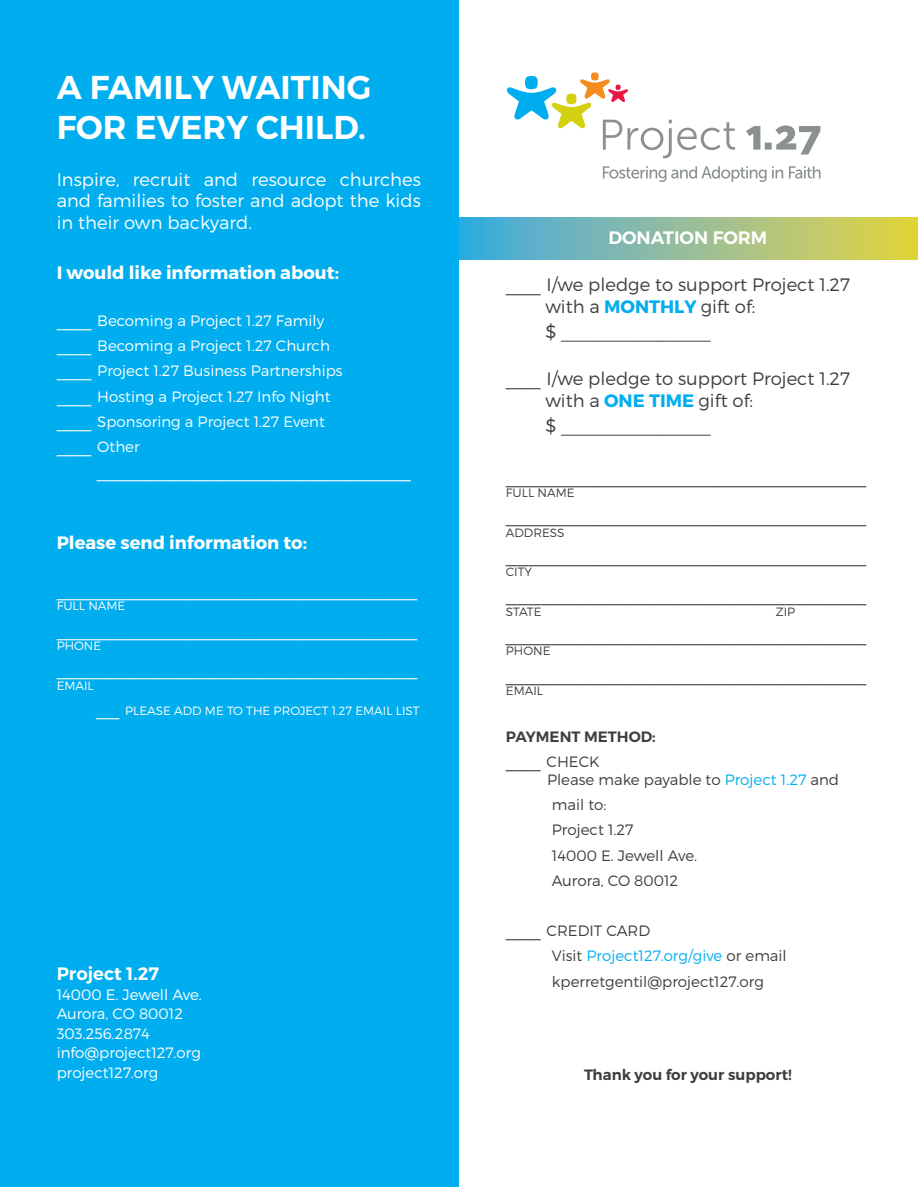
<style>
.page{position:relative;width:918px;height:1188px;background:#fff}
.page>*{position:absolute;margin:0;border:0;box-sizing:border-box;transform-origin:0 0}
.t1{font:600 33px/39.6px "Montserrat";color:#fff}
.t2{font:300 21px "Montserrat";color:#3e3e3f}
.t3{font:300 21px "Montserrat";color:#fff}
.t4{font:300 18px/21.6px "Montserrat";color:#3e3e3f}
.t5{font:300 18px/21.6px "Montserrat";color:#fff;text-align:justify}
.t6{font:700 18px "Montserrat";color:#fff}
.t7{font:600 18px "Montserrat";color:#fff}
.t8{font:300 15px/25.2px "Montserrat";color:#fff}
.t9{font:300 15px/25.2px "Montserrat";color:#3e3e3f}
.t10{font:600 15px/25.2px "Montserrat";color:#3e3e3f}
.t11{font:300 12px "Montserrat";color:#fff}
.t12{font:300 12px "Montserrat";color:#3e3e3f}
.s1{font-size:21px}
.s2{font-weight:700;color:#00aeef}
.s3{font-weight:300;font-size:21px}
.s4{font-weight:300}
.s5{color:#00aeef}
</style>
<div class="page">
<svg style="left:603px;top:166px;width:218px;height:16px"></svg>
<svg style="left:506px;top:73px;width:314px;height:85px"></svg>
<svg style="left:459px;top:217px;width:459px;height:43px;background:#93be95"></svg>
<div style="left:0;top:0;width:459px;height:1187px;background:#00aeef"></div>
<h1 class="t1" style="left:57px;top:68px;width:316px">A FAMILY WAITING<br>FOR EVERY CHILD.</h1>
<p class="t5" style="left:57px;top:168px;width:366px">Inspire, recruit and resource churches and families to foster and adopt the kids in their own backyard.</p>
<p class="t6" style="left:57px;top:262px;width:284px">I would like information about:</p>
<p class="t8" style="left:57px;top:308px;width:288px"><span class="s1">___</span> Becoming a Project 1.27 Family <span class="s1">___</span> Becoming a Project 1.27 Church <span class="s1">___</span> Project 1.27 Business Partnerships <span class="s1">___</span> Hosting a Project 1.27 Info Night <span class="s1">___</span> Sponsoring a Project 1.27 Event <span class="s1">___</span> Other</p>
<h2 class="t3" style="left:97px;top:457px;width:316px">___________________________</h2>
<p class="t6" style="left:57px;top:532px;width:252px">Please send information to:</p>
<h2 class="t3" style="left:57px;top:576px;width:362px">_______________________________</h2>
<p class="t11" style="left:57px;top:599px;width:70px">FULL NAME</p>
<h2 class="t3" style="left:57px;top:615px;width:362px">_______________________________</h2>
<p class="t11" style="left:57px;top:638px;width:46px">PHONE</p>
<h2 class="t3" style="left:57px;top:655px;width:362px">_______________________________</h2>
<p class="t11" style="left:57px;top:678px;width:39px">EMAIL</p>
<p class="t11" style="left:96px;top:703px;width:325px"><span class="s1">__</span> PLEASE ADD ME TO THE PROJECT 1.27 EMAIL LIST</p>
<p class="t7" style="left:57px;top:963px;width:104px">Project 1.27</p>
<p class="t8" style="left:57px;top:984px;width:147px;line-height:19.5px">14000 E. Jewell Ave.<br>Aurora, CO 80012<br>303.256.2874 info@project127.org project127.org</p>
<p class="t7" style="left:609px;top:227px;width:160px">DONATION FORM</p>
<p class="t4" style="left:545px;top:274px;width:306px;text-indent:-39px"><span class="s1">___</span> I/we pledge to support Project 1.27 with a <span class="s2">MONTHLY</span> gift of:</p>
<p class="t4" style="left:545px;top:321px;width:167px">$ _______________</p>
<p class="t4" style="left:545px;top:368px;width:306px;text-indent:-39px"><span class="s1">___</span> I/we pledge to support Project 1.27 with a <span class="s2">ONE TIME</span> gift of:</p>
<p class="t4" style="left:545px;top:415px;width:167px">$ _______________</p>
<h2 class="t2" style="left:506px;top:462px;width:362px">_______________________________</h2>
<p class="t12" style="left:506px;top:485px;width:70px">FULL NAME</p>
<h2 class="t2" style="left:506px;top:502px;width:362px">_______________________________</h2>
<p class="t12" style="left:506px;top:525px;width:60px">ADDRESS</p>
<h2 class="t2" style="left:506px;top:541px;width:362px">_______________________________</h2>
<p class="t12" style="left:506px;top:565px;width:28px">CITY</p>
<h2 class="t2" style="left:506px;top:581px;width:362px">_______________________________</h2>
<p class="t12" style="left:506px;top:604px;width:37px">STATE</p>
<p class="t12" style="left:776px;top:604px;width:21px">ZIP</p>
<h2 class="t2" style="left:506px;top:621px;width:362px">_______________________________</h2>
<p class="t12" style="left:506px;top:644px;width:46px">PHONE</p>
<h2 class="t2" style="left:506px;top:660px;width:362px">_______________________________</h2>
<p class="t12" style="left:506px;top:683px;width:39px">EMAIL</p>
<p class="t10" style="left:506px;top:724px;width:151px">PAYMENT METHOD: <span class="s3">___</span> <span class="s4">CHECK</span></p>
<p class="t9" style="left:552px;top:767px;width:289px;text-indent:-5px">Please make payable to <span class="s5">Project 1.27</span> and mail to:<br>Project 1.27<br>14000 E. Jewell Ave.<br>Aurora, CO 80012</p>
<p class="t9" style="left:552px;top:918px;width:236px;text-indent:-46px"><span class="s1">___</span> CREDIT CARD<br>Visit <span class="s5">Project127.org/give</span> or email kperretgentil@project127.org</p>
<p class="t10" style="left:584px;top:1062px;width:209px">Thank you for your support!</p>
</div>
